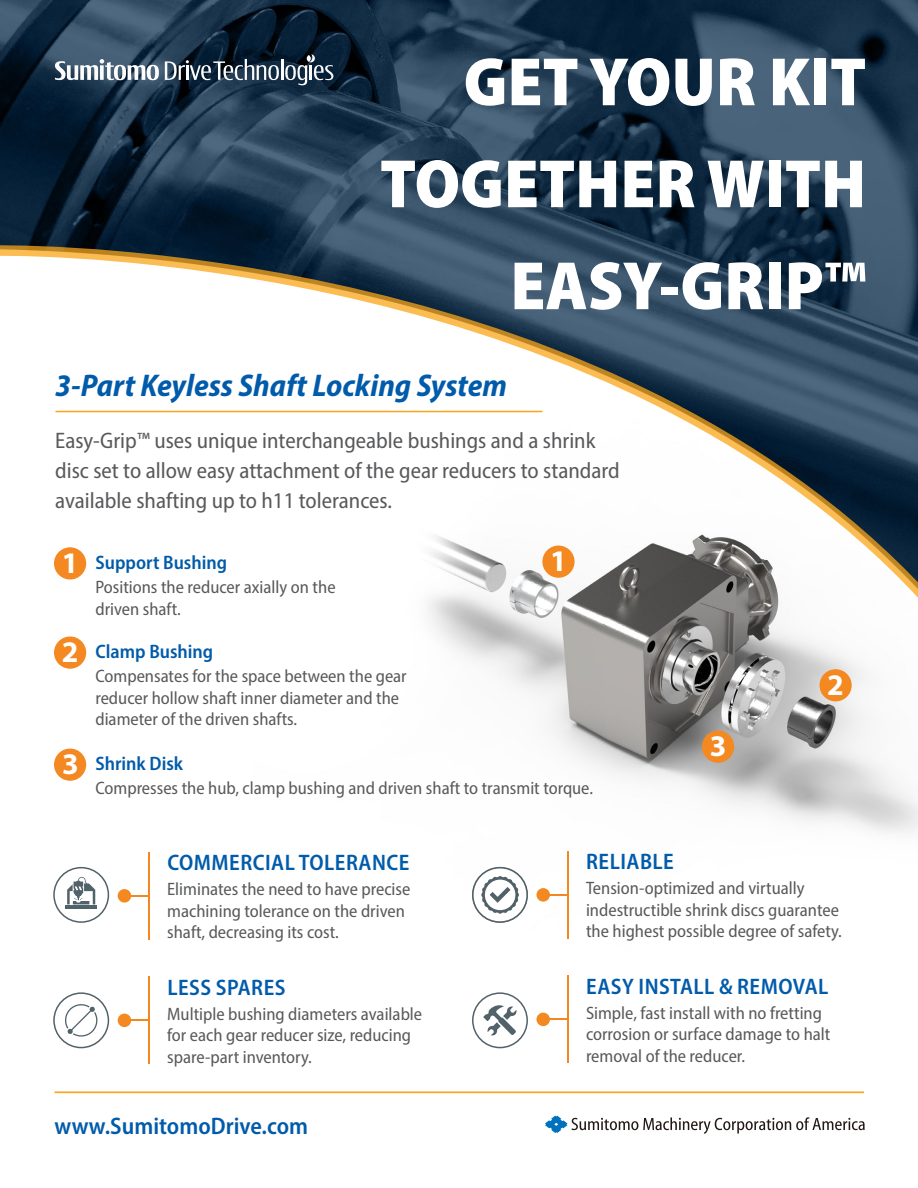
<style>
.page{position:relative;width:918px;height:1188px;background:#fff}
.page>*{position:absolute;margin:0;border:0;box-sizing:border-box;transform-origin:0 0}
.t1{font:900 semi-condensed 69px/102px "Myriad Pro";color:#fff;text-align:right}
.t2{font:italic 700 semi-condensed 31.5px "Myriad Pro";color:#005baa}
.t3{font:700 30px "Myriad Pro";color:#fff}
.t4{font:600 semi-condensed 24px "Myriad Pro";color:#005baa}
.t5{font:semi-condensed 22.5px/30px "Myriad Pro";color:#58595b}
.t6{font:600 semi-condensed 22.5px "Myriad Pro";letter-spacing:.02em;color:#005baa}
.t7{font:600 semi-condensed 19.5px "Myriad Pro";color:#005baa}
.t8{font:semi-condensed 18px/21.6px "Myriad Pro";color:#58595b}
.s1{font-weight:700}
.s2{font-weight:700;font-stretch:normal;font-size:30px;color:#fff}
</style>
<div class="page">
<hr style="left:55px;top:1091px;width:809px;height:2px;background:#faa61a">
<svg style="left:545px;top:1116px;width:320px;height:18px"></svg>
<img style="left:498px;top:702px;width:420px;height:274px">
<img style="left:0;top:0;width:918px;height:702px">
<svg style="left:0;top:244px;width:918px;height:373px"></svg>
<hr style="left:281px;top:59px;width:2px;height:21px;background:#fcfcfc">
<svg style="left:165px;top:59px;width:114px;height:21px"></svg>
<svg style="left:55px;top:59px;width:104px;height:21px"></svg>
<svg style="left:285px;top:54px;width:48px;height:31px"></svg>
<hr style="left:56px;top:411px;width:486px;height:1px;background:#faa61a">
<hr style="left:148px;top:977px;width:2px;height:87px;background:#f38720">
<svg style="left:131px;top:1020px;width:17px;height:1px"></svg>
<div style="left:118px;top:1014px;width:13px;height:13px;background:#f38920;border-radius:50%"></div>
<hr style="left:148px;top:852px;width:2px;height:87px;background:#f38720">
<svg style="left:131px;top:895px;width:17px;height:2px"></svg>
<div style="left:118px;top:889px;width:13px;height:14px;background:#f38920;border-radius:50%"></div>
<hr style="left:567px;top:976px;width:2px;height:87px;background:#f38720">
<svg style="left:550px;top:1019px;width:17px;height:1px"></svg>
<div style="left:536px;top:1013px;width:14px;height:13px;background:#f38920;border-radius:50%"></div>
<hr style="left:567px;top:851px;width:2px;height:87px;background:#f38720">
<svg style="left:550px;top:894px;width:17px;height:2px"></svg>
<div style="left:536px;top:888px;width:14px;height:14px;background:#f38920;border-radius:50%"></div>
<div style="left:702px;top:731px;width:32px;height:32px;background:#f38920;border-radius:50%"></div>
<div style="left:820px;top:669px;width:32px;height:32px;background:#f38920;border-radius:50%"></div>
<div style="left:542px;top:546px;width:33px;height:32px;background:#f38920;border-radius:50%"></div>
<div style="left:54px;top:547px;width:32px;height:33px;background:#f38920;border-radius:50%"></div>
<div style="left:54px;top:637px;width:32px;height:32px;background:#f38920;border-radius:50%"></div>
<div style="left:54px;top:749px;width:32px;height:32px;background:#f38920;border-radius:50%"></div>
<svg style="left:472px;top:992px;width:56px;height:56px"></svg>
<svg style="left:53px;top:992px;width:56px;height:56px"></svg>
<svg style="left:53px;top:867px;width:56px;height:56px"></svg>
<svg style="left:472px;top:867px;width:56px;height:56px"></svg>
<h1 class="t1" style="left:380px;top:29px;width:488px">GET YOUR KIT<br>TOGETHER WITH<br>EASY-GRIP<span class="s1">™</span></h1>
<h2 class="t2" style="left:55px;top:365px;width:453px">3-Part Keyless Shaft Locking System</h2>
<p class="t5" style="left:55px;top:425px;width:566px">Easy-Grip™ uses unique interchangeable bushings and a shrink disc set to allow easy attachment of the gear reducers to standard available shafting up to h11 tolerances.</p>
<p class="t7" style="left:62px;top:550px;width:167px"><span class="s2">1</span> Support Bushing</p>
<h3 class="t3" style="left:550px;top:542px;width:18px">1</h3>
<p class="t8" style="left:95px;top:576px;width:242px">Positions the reducer axially on the driven shaft.</p>
<p class="t7" style="left:62px;top:639px;width:153px"><span class="s2">2</span> Clamp Bushing</p>
<p class="t8" style="left:95px;top:665px;width:313px">Compensates for the space between the gear reducer hollow shaft inner diameter and the diameter of the driven shafts.</p>
<p class="t7" style="left:62px;top:751px;width:122px"><span class="s2">3</span> Shrink Disk</p>
<p class="t8" style="left:95px;top:777px;width:499px">Compresses the hub, clamp bushing and driven shaft to transmit torque.</p>
<p class="t6" style="left:167px;top:849px;width:244px">COMMERCIAL TOLERANCE</p>
<p class="t6" style="left:586px;top:848px;width:89px">RELIABLE</p>
<h3 class="t3" style="left:710px;top:727px;width:18px">3</h3>
<h3 class="t3" style="left:827px;top:665px;width:18px">2</h3>
<p class="t8" style="left:167px;top:878px;width:245px">Eliminates the need to have precise machining tolerance on the driven shaft, decreasing its cost.</p>
<p class="t6" style="left:167px;top:973px;width:120px">LESS SPARES</p>
<p class="t8" style="left:167px;top:1003px;width:257px">Multiple bushing diameters available for each gear reducer size, reducing spare-part inventory.</p>
<h3 class="t4" style="left:54px;top:1111px;width:255px">www.SumitomoDrive.com</h3>
<p class="t8" style="left:586px;top:877px;width:257px">Tension-optimized and virtually indestructible shrink discs guarantee the highest possible degree of safety.</p>
<p class="t6" style="left:586px;top:972px;width:244px">EASY INSTALL &amp; REMOVAL</p>
<p class="t8" style="left:586px;top:1002px;width:246px">Simple, fast install with no fretting corrosion or surface damage to halt removal of the reducer.</p>
</div>
